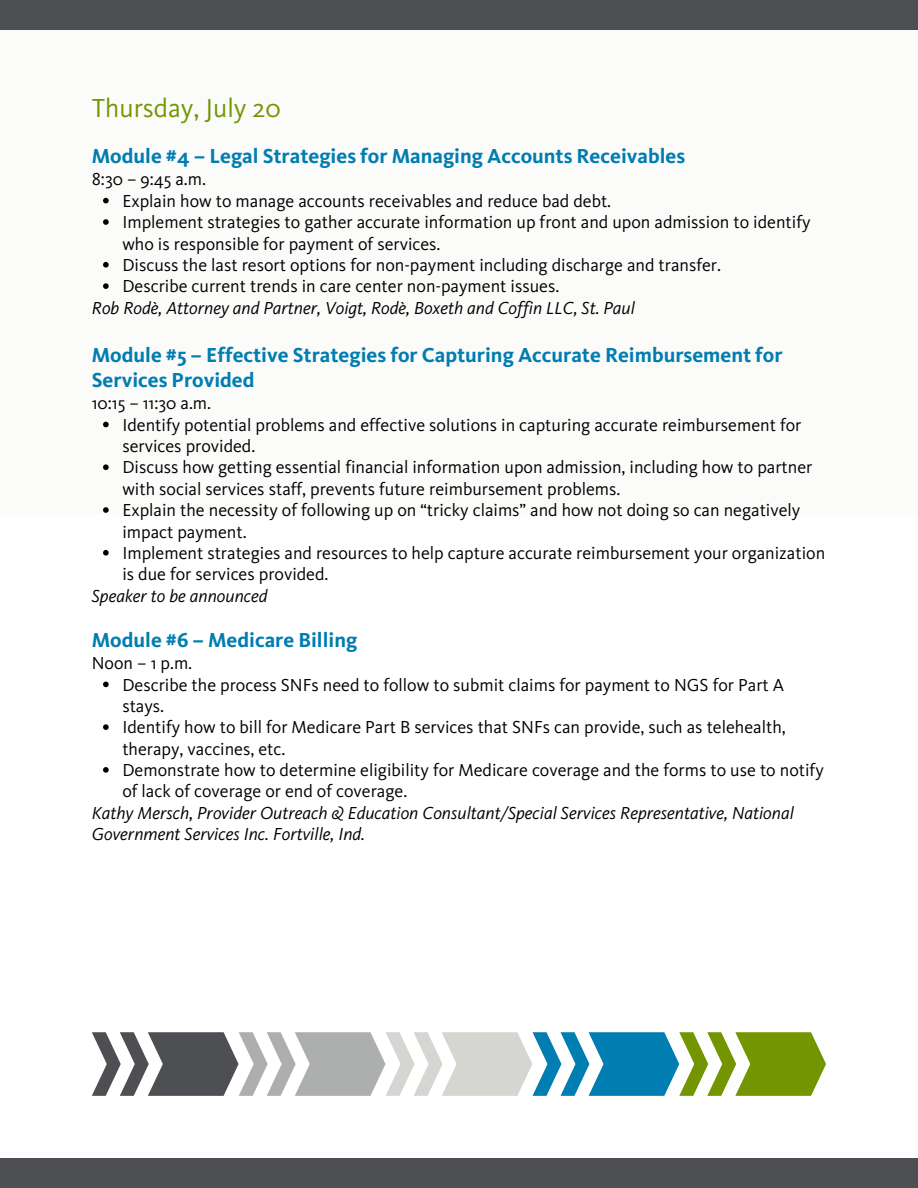
<style>
.page{position:relative;width:918px;height:1188px;background:#fff}
.page>*{position:absolute;margin:0;border:0;box-sizing:border-box;transform-origin:0 0}
.t1{font:27px "Kievit OT";color:#739600}
.t2{font:700 21px/24.8px "Kievit OT";color:#007db1}
.t3{font:18px/21.3px "Kievit OT";color:#000}
.t4{font:italic 18px/21.3px "Kievit OT";color:#000}
</style>
<div class="page">
<div style="left:0;top:1159px;width:918px;height:29px;background:#4d4f53"></div>
<div style="left:0;top:0;width:918px;height:515px;background:#fbfbfa"></div>
<div style="left:0;top:0;width:918px;height:29px;background:#4d4f53"></div>
<svg style="left:103px;top:198px;width:6px;height:5px"></svg>
<svg style="left:103px;top:219px;width:6px;height:6px"></svg>
<svg style="left:103px;top:262px;width:6px;height:6px"></svg>
<svg style="left:103px;top:283px;width:6px;height:6px"></svg>
<svg style="left:103px;top:422px;width:6px;height:5px"></svg>
<svg style="left:103px;top:464px;width:6px;height:6px"></svg>
<svg style="left:103px;top:507px;width:6px;height:6px"></svg>
<svg style="left:103px;top:550px;width:6px;height:6px"></svg>
<svg style="left:103px;top:682px;width:6px;height:5px"></svg>
<svg style="left:103px;top:724px;width:6px;height:6px"></svg>
<svg style="left:103px;top:767px;width:6px;height:6px"></svg>
<svg style="left:92px;top:1032px;width:734px;height:64px"></svg>
<p class="t1" style="left:92px;top:91px;width:191px">Thursday, July 20</p>
<p class="t2" style="left:92px;top:143px;width:595px">Module #4 – Legal Strategies for Managing Accounts Receivables</p>
<p class="t3" style="left:92px;top:169px;width:116px">8:30 – 9:45 a.m.</p>
<p class="t3" style="left:122px;top:190px;width:490px">Explain how to manage accounts receivables and reduce bad debt.</p>
<p class="t3" style="left:122px;top:211px;width:690px">Implement strategies to gather accurate information up front and upon admission to identify who is responsible for payment of services.</p>
<p class="t3" style="left:122px;top:254px;width:600px">Discuss the last resort options for non-payment including discharge and transfer.</p>
<p class="t3" style="left:122px;top:275px;width:438px">Describe current trends in care center non-payment issues.</p>
<p class="t4" style="left:92px;top:297px;width:545px">Rob Rodè, Attorney and Partner, Voigt, Rodè, Boxeth and Coffin LLC, St. Paul</p>
<p class="t2" style="left:92px;top:342px;width:692px">Module #5 – Effective Strategies for Capturing Accurate Reimbursement for<br>Services Provided</p>
<p class="t3" style="left:92px;top:392px;width:121px">10:15 – 11:30 a.m.</p>
<p class="t3" style="left:122px;top:414px;width:681px">Identify potential problems and effective solutions in capturing accurate reimbursement for services provided.</p>
<p class="t3" style="left:122px;top:457px;width:692px">Discuss how getting essential financial information upon admission, including how to partner with social services staff, prevents future reimbursement problems.</p>
<p class="t3" style="left:122px;top:499px;width:679px">Explain the necessity of following up on “tricky claims” and how not doing so can negatively impact payment.</p>
<p class="t3" style="left:122px;top:542px;width:704px">Implement strategies and resources to help capture accurate reimbursement your organization is due for services provided.</p>
<p class="t4" style="left:92px;top:585px;width:177px">Speaker to be announced</p>
<p class="t2" style="left:92px;top:627px;width:267px">Module #6 – Medicare Billing</p>
<p class="t3" style="left:92px;top:652px;width:102px">Noon – 1 p.m.</p>
<p class="t3" style="left:122px;top:674px;width:663px">Describe the process SNFs need to follow to submit claims for payment to NGS for Part A stays.</p>
<p class="t3" style="left:122px;top:716px;width:665px">Identify how to bill for Medicare Part B services that SNFs can provide, such as telehealth, therapy, vaccines, etc.</p>
<p class="t3" style="left:122px;top:759px;width:703px">Demonstrate how to determine eligibility for Medicare coverage and the forms to use to notify of lack of coverage or end of coverage.</p>
<p class="t4" style="left:92px;top:802px;width:704px">Kathy Mersch, Provider Outreach &amp; Education Consultant/Special Services Representative, National<br>Government Services Inc. Fortville, Ind.</p>
</div>
